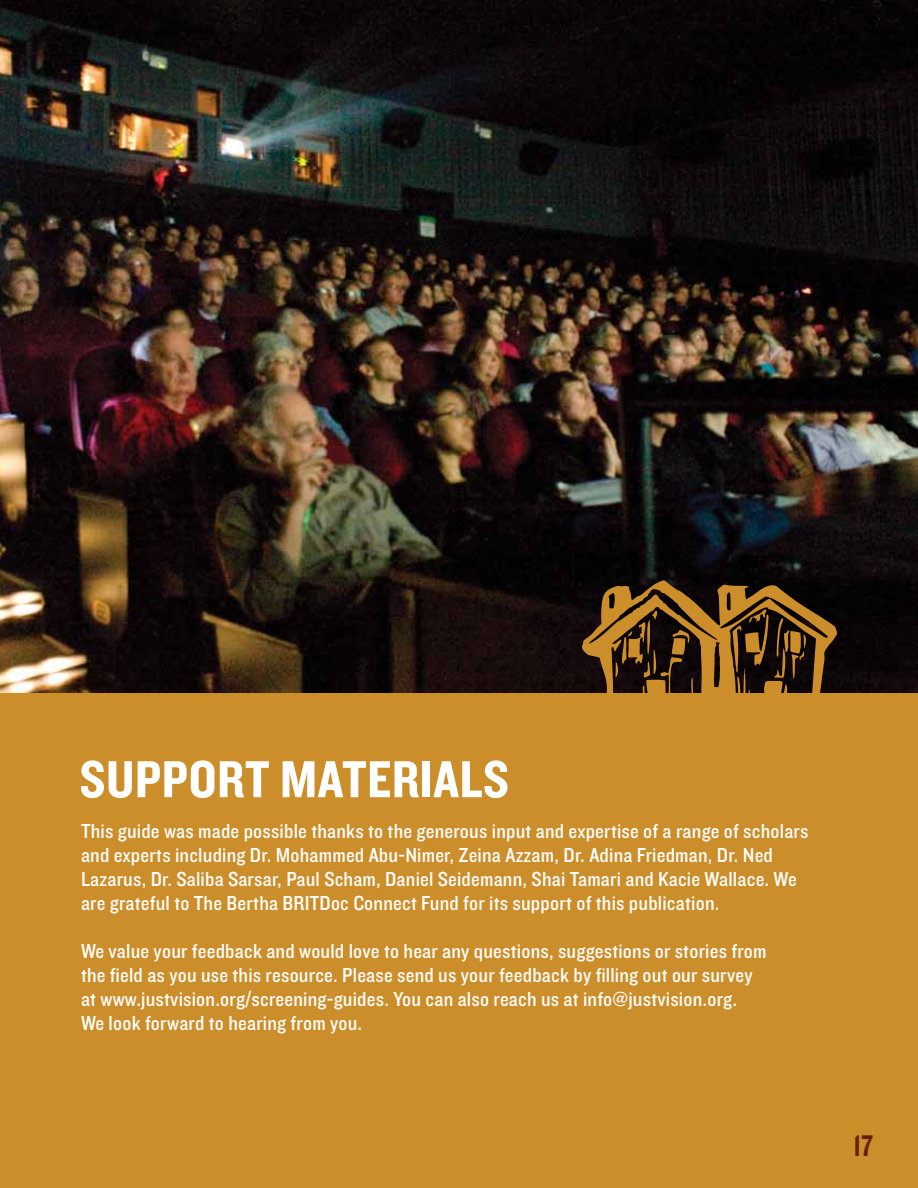
<style>
.page{position:relative;width:918px;height:1188px;background:#fff}
.page>*{position:absolute;margin:0;border:0;box-sizing:border-box;transform-origin:0 0}
.t1{font:54px "Knockout HTF50 Welterweight";letter-spacing:.01em;color:#fff}
.t2{font:31.05px "Knockout HTF50 Welterweight";color:#682100;scale:.87 1}
.t3{font:21px/24px "Knockout HTF30 Junior Welterwt";letter-spacing:.01em;color:#fff}
</style>
<div class="page">
<img style="left:0;top:0;width:918px;height:693px">
<div style="left:0;top:693px;width:918px;height:495px;background:#cc8e2a"></div>
<svg style="left:581px;top:580px;width:256px;height:113px;background:#573b15"></svg>
<h1 class="t1" style="left:80px;top:750px;width:431px">SUPPORT MATERIALS</h1>
<p class="t3" style="left:81px;top:820px;width:729px">This guide was made possible thanks to the generous input and expertise of a range of scholars and experts including Dr. Mohammed Abu-Nimer, Zeina Azzam, Dr. Adina Friedman, Dr. Ned Lazarus, Dr. Saliba Sarsar, Paul Scham, Daniel Seidemann, Shai Tamari and Kacie Wallace. We are grateful to The Bertha BRITD</p>
<p class="t3" style="left:331px;top:892px;width:390px">oc Connect Fund for its support of this publication.</p>
<p class="t3" style="left:81px;top:940px;width:687px">We value your feedback and would love to hear any questions, suggestions or stories from the field as you use this resource. Please send us your feedback by filling out our survey at www.justvision.org/screening-guides. You can also reach us at info@justvision.org.<br>We look forward to hearing from you.</p>
<h2 class="t2" style="left:853px;top:1129px;width:24px">17</h2>
</div>
